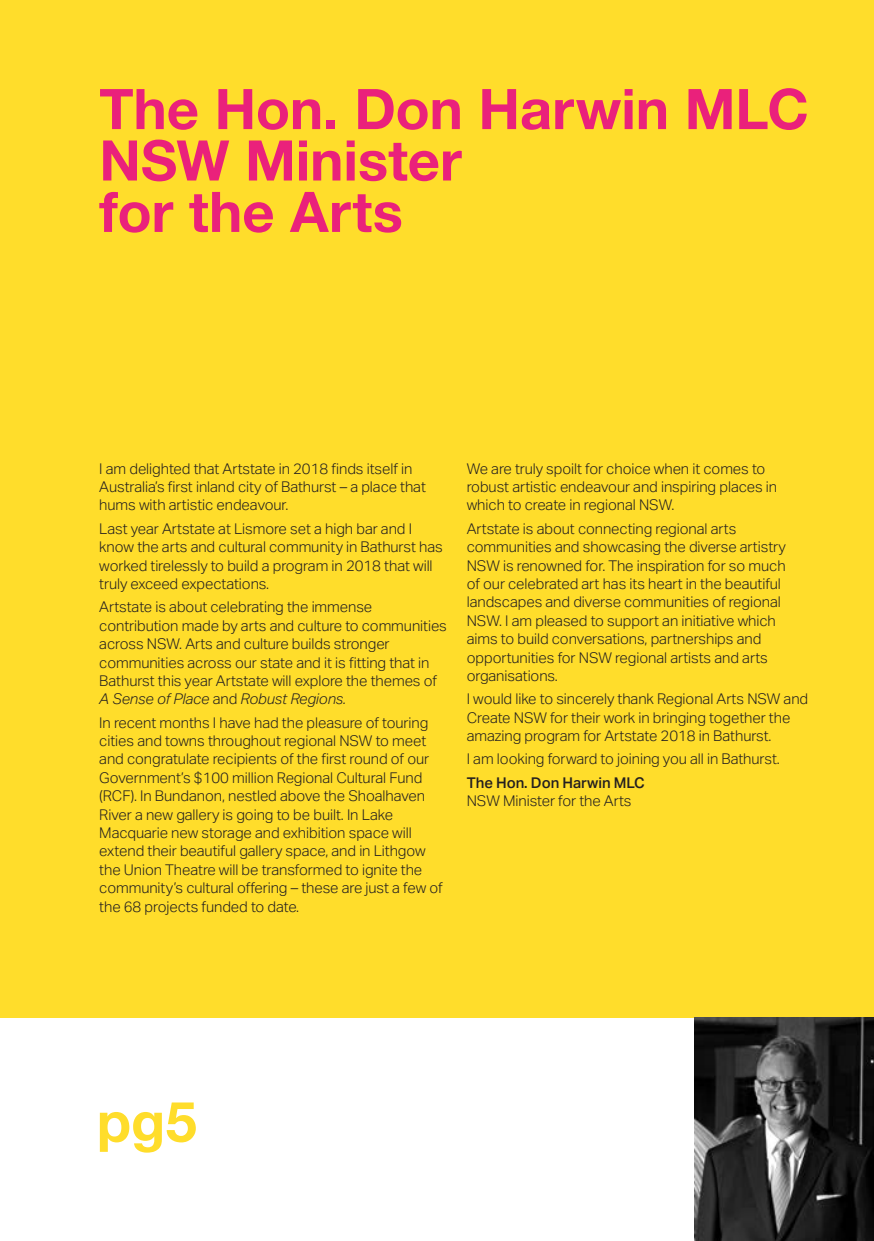
<style>
.page{position:relative;width:874px;height:1241px;background:#fff}
.page>*{position:absolute;margin:0;border:0;box-sizing:border-box;transform-origin:0 0}
.foreword_head{font:700 56px/51.4px "Helvetica Neue";color:#ea217b}
.Text{font:700 56px "Helvetica Neue";color:#ffdd2b}
._6_text{font:300 14.88px/18.4px "Aktiv Grotesk";letter-spacing:-.005em;color:#231f20}
.s1{font-style:italic}
.s2{font-weight:500}
</style>
<div class="page">
<div style="left:0;top:0;width:873px;height:1017px;background:#ffdd2b"></div>
<img style="left:693px;top:1017px;width:180px;height:223px">
<p class="foreword_head" style="left:99px;top:85px;width:710px">The Hon. Don Harwin MLC<br>NSW Minister<br>for the Arts</p>
<p class="_6_text" style="left:99px;top:459px;width:328px">I am delighted that Artstate in 2018 finds itself in<br>Australia’s first inland city of Bathurst – a place that hums with artistic endeavour.</p>
<p class="_6_text" style="left:99px;top:519px;width:345px">Last year Artstate at Lismore set a high bar and I know the arts and cultural community in Bathurst has worked tirelessly to build a program in 2018 that will truly exceed expectations.</p>
<p class="_6_text" style="left:99px;top:597px;width:349px">Artstate is about celebrating the immense contribution made by arts and culture to communities across NSW. Arts and culture builds stronger communities across our state and it is fitting that in Bathurst this year Artstate will explore the themes of <span class="s1">A Sense of Place</span> and <span class="s1">Robust Regions.</span></p>
<p class="_6_text" style="left:99px;top:713px;width:345px">In recent months I have had the pleasure of touring cities and towns throughout regional NSW to meet and congratulate recipients of the first round of our Government’s $100 million Regional Cultural Fund (RCF). In Bundanon, nestled above the Shoalhaven River a new gallery is going to be built. In Lake Macquarie new storage and exhibition space will extend their beautiful gallery space, and in Lithgow the Union Theatre will be transformed to ignite the community’s cultural offering – these are just a few of the 68 projects funded to date.</p>
<p class="_6_text" style="left:466px;top:459px;width:312px">We are truly spoilt for choice when it comes to robust artistic endeavour and inspiring places in which to create in regional NSW.</p>
<p class="_6_text" style="left:466px;top:519px;width:320px">Artstate is about connecting regional arts communities and showcasing the diverse artistry NSW is renowned for. The inspiration for so much of our celebrated art has its heart in the beautiful landscapes and diverse communities of regional NSW. I am pleased to support an initiative which aims to build conversations, partnerships and opportunities for NSW regional artists and arts organisations.</p>
<p class="_6_text" style="left:466px;top:689px;width:343px">I would like to sincerely thank Regional Arts NSW and<br>Create NSW for their work in bringing together the amazing program for Artstate 2018 in Bathurst.</p>
<p class="_6_text" style="left:466px;top:749px;width:314px">I am looking forward to joining you all in Bathurst.</p>
<p class="_6_text" style="left:466px;top:773px;width:179px"><span class="s2">The Hon. Don Harwin MLC<br></span>NSW Minister for the Arts</p>
<p class="Text" style="left:97px;top:1077px;width:101px">pg5</p>
</div>
